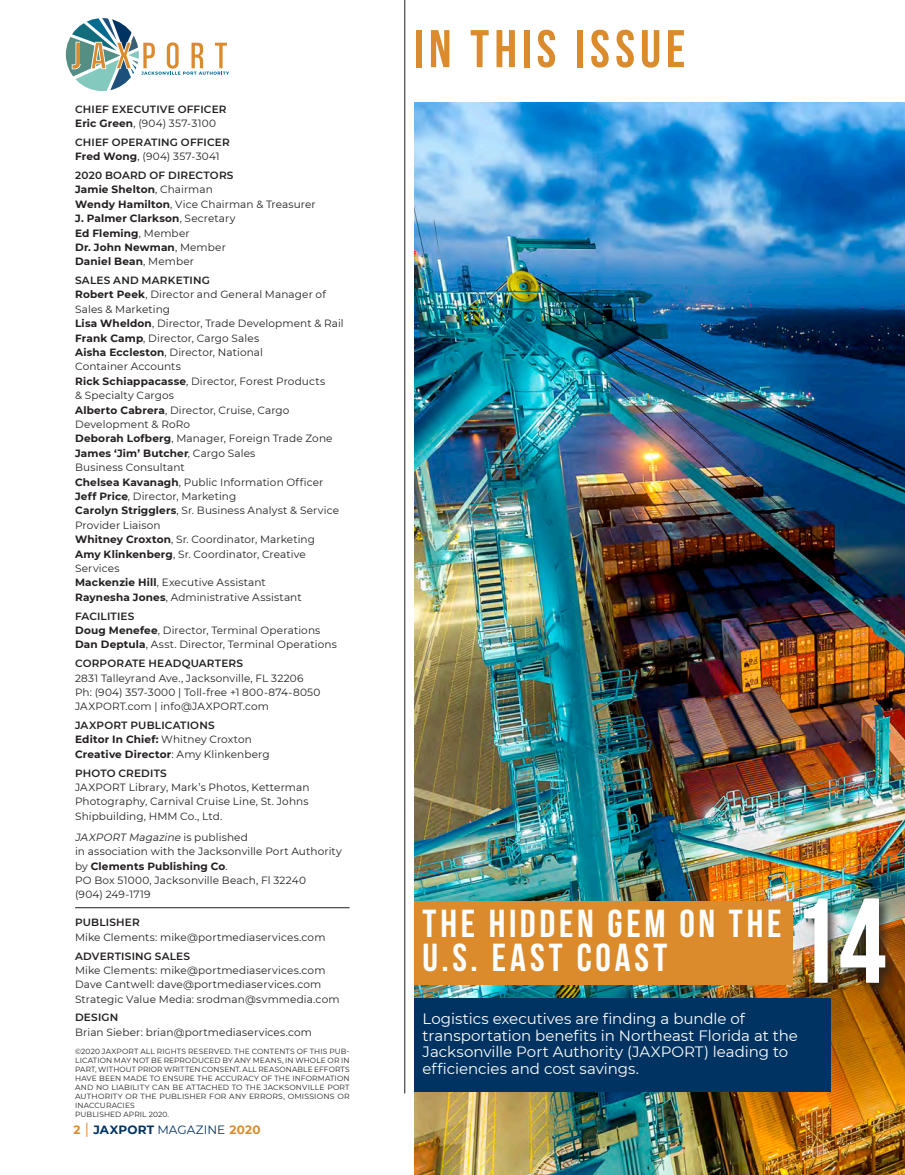
<style>
.page{position:relative;width:905px;height:1175px;background:#fff}
.page>*{position:absolute;margin:0;border:0;box-sizing:border-box;transform-origin:0 0}
.t1{font:700 120.45px "Bebas Neue";color:#fff}
.t2{font:700 52.95px "Bebas Neue";letter-spacing:.09em;color:#db8b2c}
.t3{font:39px/34.5px "Bebas Neue";letter-spacing:.095em;color:#fff}
.t4{font:15px/16.5px "Montserrat";letter-spacing:-.005em;color:#fff}
.t5{font:12px "Montserrat";color:#003361}
.t6{font:10.5px/14.4px "Montserrat";letter-spacing:.01em;color:#231f20}
.t7{font:700 10.5px "Montserrat";letter-spacing:.015em;color:#231f20}
.t8{font:600 10.5px "Montserrat";letter-spacing:.02em;color:#231f20}
.t9{font:10.5px "Montserrat";letter-spacing:.03em;color:#231f20}
.t10{font:7.5px/9px "Montserrat";letter-spacing:.02em;color:#231f20;text-align:justify}
.s1{font-weight:700}
.s2{font-weight:400}
.s3{font-style:italic}
.s4{font-weight:600}
.s5{font-weight:700;color:#db8b2c}
.s6{font-size:15px;color:#db8b2c}
</style>
<div class="page">
<img style="left:414px;top:102px;width:490px;height:1072px">
<hr style="left:404px;top:0;width:1px;height:1093px;background:#231f20">
<div style="left:414px;top:901px;width:378px;height:83px;background:#db8b2c"></div>
<div style="left:414px;top:997px;width:416px;height:94px;background:#003361"></div>
<div style="left:800px;top:895px;width:98px;height:101px;background:#231f20;opacity:.75"></div>
<svg style="left:66px;top:18px;width:163px;height:73px"></svg>
<hr style="left:75px;top:907px;width:274px;height:1px;background:#231f20">
<p class="t8" style="left:75px;top:101px;width:153px">CHIEF EXECUTIVE OFFICER</p>
<p class="t9" style="left:75px;top:116px;width:142px"><span class="s1">Eric Green</span>, (904) 357-3100</p>
<p class="t8" style="left:75px;top:135px;width:156px">CHIEF OPERATING OFFICER</p>
<p class="t6" style="left:75px;top:149px;width:146px"><span class="s1">Fred Wong</span>, (904) 357-3041</p>
<p class="t8" style="left:75px;top:168px;width:160px">2020 BOARD OF DIRECTORS</p>
<p class="t7" style="left:75px;top:182px;width:139px">Jamie Shelton<span class="s2">, Chairman</span></p>
<p class="t6" style="left:75px;top:196px;width:242px"><span class="s1">Wendy Hamilton</span>, Vice Chairman &amp; Treasurer</p>
<p class="t7" style="left:75px;top:211px;width:162px">J. Palmer Clarkson<span class="s2">, Secretary</span></p>
<p class="t7" style="left:75px;top:225px;width:116px">Ed Fleming<span class="s2">, Member</span></p>
<p class="t7" style="left:75px;top:240px;width:152px">Dr. John Newman<span class="s2">, Member</span></p>
<p class="t7" style="left:75px;top:254px;width:120px">Daniel Bean<span class="s2">, Member</span></p>
<p class="t8" style="left:75px;top:273px;width:136px">SALES AND MARKETING</p>
<p class="t6" style="left:75px;top:287px;width:252px"><span class="s1">Robert Peek</span>, Director and General Manager of<br>Sales &amp; Marketing</p>
<p class="t6" style="left:75px;top:316px;width:270px"><span class="s1">Lisa Wheldon</span>, Director, Trade Development &amp; Rail</p>
<p class="t6" style="left:75px;top:330px;width:186px"><span class="s1">Frank Camp</span>, Director, Cargo Sales</p>
<p class="t6" style="left:75px;top:345px;width:189px"><span class="s1">Aisha Eccleston</span>, Director, National<br>Container Accounts</p>
<p class="t6" style="left:75px;top:373px;width:251px"><span class="s1">Rick Schiappacasse</span>, Director, Forest Products &amp; Specialty Cargos</p>
<p class="t6" style="left:75px;top:402px;width:216px"><span class="s1">Alberto Cabrera</span>, Director, Cruise, Cargo<br>Development &amp; RoRo</p>
<p class="t6" style="left:75px;top:431px;width:259px"><span class="s1">Deborah Lofberg</span>, Manager, Foreign Trade Zone</p>
<p class="t6" style="left:75px;top:445px;width:182px"><span class="s1">James ‘Jim’ Butcher</span>, Cargo Sales<br>Business Consultant</p>
<p class="t6" style="left:75px;top:474px;width:250px"><span class="s1">Chelsea Kavanagh</span>, Public Information Officer</p>
<p class="t6" style="left:75px;top:489px;width:163px"><span class="s1">Jeff Price</span>, Director, Marketing</p>
<p class="t6" style="left:75px;top:503px;width:265px"><span class="s1">Carolyn Strigglers</span>, Sr. Business Analyst &amp; Service<br>Provider Liaison</p>
<p class="t6" style="left:75px;top:532px;width:241px"><span class="s1">Whitney Croxton</span>, Sr. Coordinator, Marketing</p>
<p class="t6" style="left:75px;top:546px;width:232px"><span class="s1">Amy Klinkenberg</span>, Sr. Coordinator, Creative<br>Services</p>
<p class="t6" style="left:75px;top:575px;width:192px"><span class="s1">Mackenzie Hill</span>, Executive Assistant</p>
<p class="t6" style="left:75px;top:589px;width:228px"><span class="s1">Raynesha Jones</span>, Administrative Assistant</p>
<p class="t8" style="left:75px;top:608px;width:61px">FACILITIES</p>
<p class="t6" style="left:75px;top:622px;width:247px"><span class="s1">Doug Menefee</span>, Director, Terminal Operations</p>
<p class="t6" style="left:75px;top:637px;width:263px"><span class="s1">Dan Deptula</span>, Asst. Director, Terminal Operations</p>
<p class="t8" style="left:75px;top:656px;width:169px">CORPORATE HEADQUARTERS</p>
<p class="t6" style="left:75px;top:670px;width:230px">2831 Talleyrand Ave., Jacksonville, FL 32206</p>
<p class="t6" style="left:75px;top:684px;width:247px">Ph: (904) 357-3000 | Toll-free +1 800-874-8050</p>
<p class="t6" style="left:75px;top:699px;width:195px">JAXPORT.com | info@JAXPORT.com</p>
<p class="t8" style="left:75px;top:718px;width:141px">JAXPORT PUBLICATIONS</p>
<p class="t7" style="left:75px;top:732px;width:178px">Editor In Chief: <span class="s2">Whitney Croxton</span></p>
<p class="t7" style="left:75px;top:746px;width:196px">Creative Director<span class="s2">: Amy Klinkenberg</span></p>
<p class="t8" style="left:75px;top:765px;width:93px">PHOTO CREDITS</p>
<p class="t6" style="left:75px;top:779px;width:236px">JAXPORT Library, Mark’s Photos, Ketterman</p>
<p class="t6" style="left:75px;top:794px;width:235px">Photography, Carnival Cruise Line, St. Johns<br>Shipbuilding, HMM Co., Ltd.</p>
<p class="t6" style="left:75px;top:829px;width:268px;line-height:14px"><span class="s3">JAXPORT Magazine</span> i s p u b l i s h e d<br>in association with the Jacksonville Port Authority</p>
<p class="t7" style="left:75px;top:858px;width:154px"><span class="s2">by</span> Clements Publishing Co<span class="s2">.</span></p>
<p class="t6" style="left:75px;top:872px;width:232px">PO Box 51000, Jacksonville Beach, Fl 32240 (904) 249-1719</p>
<p class="t6" style="left:75px;top:915px;width:252px"><span class="s4">PUBLISHER<br></span>Mike Clements: mike@portmediaservices.com</p>
<p class="t6" style="left:75px;top:948px;width:266px"><span class="s4">ADVERTISING SALES<br></span>Mike Clements: mike@portmediaservices.com Dave Cantwell: dave@portmediaservices.com Strategic Value Media: srodman@svmmedia.com</p>
<p class="t6" style="left:75px;top:1010px;width:238px"><span class="s4">DESIGN<br></span>Brian Sieber: brian@portmediaservices.com</p>
<p class="t10" style="left:75px;top:1046px;width:276px">©2020 JAXPORT ALL RIGHTS RESERVED. THE CONTENTS OF THIS PUB-LICATION MAY NOT BE REPRODUCED BY ANY MEANS, IN WHOLE OR IN PART, WITHOUT PRIOR WRITTEN CONSENT. ALL REASONABLE EFFORTS HAVE BEEN MADE TO ENSURE THE ACCURACY OF THE INFORMATION AND NO LIABILITY CAN BE ATTACHED TO THE JACKSONVILLE PORT AUTHORITY OR THE PUBLISHER FOR ANY ERRORS, OMISSIONS OR INACCURACIES</p>
<p class="t10" style="left:75px;top:1109px;width:96px">PUBLISHED APRIL 2020.</p>
<p class="t5" style="left:73px;top:1121px;width:189px"><span class="s5">2</span> <span class="s6">|</span> <span class="s1">JAXPORT</span> MAGAZINE <span class="s5">2020</span></p>
<p class="t2" style="left:414px;top:20px;width:273px">IN THIS ISSUE</p>
<p class="t3" style="left:422px;top:905px;width:360px">THE HIDDEN GEM ON THE<br>U.S. EAST COAST</p>
<p class="t1" style="left:791px;top:875px;width:97px">14</p>
<p class="t4" style="left:422px;top:1010px;width:377px">Logistics executives are finding a bundle of transportation benefits in Northeast Florida at the Jacksonville Port Authority (JAXPORT) leading to efficiencies and cost savings.</p>
</div>
